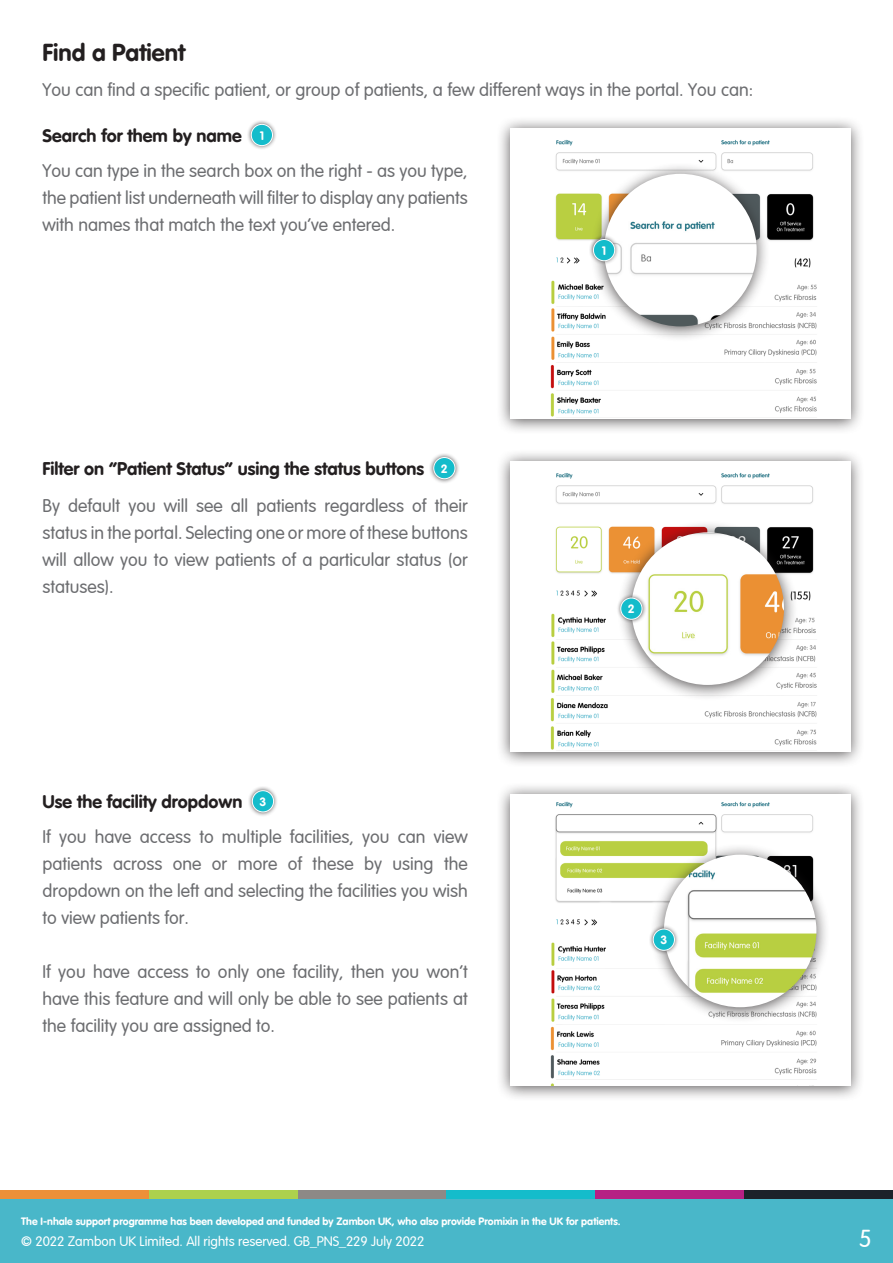
<style>
.page{position:relative;width:893px;height:1263px;background:#fff}
.page>*{position:absolute;margin:0;border:0;box-sizing:border-box;transform-origin:0 0}
.t1{font:24px "VAG Rounded Bold";color:#231f20}
.t2{font:300 24px "VAG Rounded";color:#fff}
.t3{font:300 18px/27px "VAG Rounded";color:#6c6d70;text-align:justify}
.t4{font:18px "VAG Rounded Bold";color:#231f20}
.t5{font:300 13.5px "VAG Rounded";color:#fff}
.t6{font:12px "VAG Rounded Bold";color:#fff}
.t7{font:10.5px "VAG Rounded Bold";color:#fff}
</style>
<div class="page">
<div style="left:0;top:1199px;width:893px;height:64px;background:#49b7c9"></div>
<div style="left:0;top:1191px;width:149px;height:8px;background:#ed9038"></div>
<div style="left:149px;top:1191px;width:149px;height:8px;background:#add14d"></div>
<div style="left:298px;top:1191px;width:148px;height:8px;background:#8d8986"></div>
<div style="left:446px;top:1191px;width:149px;height:8px;background:#14bccb"></div>
<div style="left:595px;top:1191px;width:149px;height:8px;background:#b62084"></div>
<div style="left:744px;top:1191px;width:149px;height:8px;background:#1c222a"></div>
<div style="left:496px;top:116px;width:369px;height:319px;background:#231f20;opacity:.75"></div>
<img style="left:510px;top:128px;width:340px;height:291px">
<div style="left:496px;top:449px;width:369px;height:319px;background:#231f20;opacity:.75"></div>
<img style="left:510px;top:461px;width:340px;height:291px">
<div style="left:496px;top:782px;width:369px;height:319px;background:#231f20;opacity:.75"></div>
<img style="left:510px;top:794px;width:340px;height:291px">
<div style="left:247px;top:120px;width:30px;height:31px;background:#231f20;opacity:.75"></div>
<div style="left:251px;top:124px;width:22px;height:22px;background:#14bccb;border-radius:50%"></div>
<div style="left:251px;top:124px;width:22px;height:22px;border:1px solid #fff;border-radius:50%"></div>
<div style="left:429px;top:453px;width:31px;height:31px;background:#231f20;opacity:.75"></div>
<div style="left:434px;top:457px;width:21px;height:22px;background:#14bccb;border-radius:50%"></div>
<div style="left:433px;top:457px;width:22px;height:22px;border:1px solid #fff;border-radius:50%"></div>
<div style="left:248px;top:786px;width:31px;height:31px;background:#231f20;opacity:.75"></div>
<div style="left:252px;top:791px;width:22px;height:21px;background:#14bccb;border-radius:50%"></div>
<div style="left:252px;top:790px;width:22px;height:22px;border:1px solid #fff;border-radius:50%"></div>
<div style="left:590px;top:162px;width:181px;height:180px;background:#231f20;opacity:.75"></div>
<img style="left:604px;top:174px;width:153px;height:152px;border-radius:76px">
<div style="left:589px;top:235px;width:31px;height:31px;background:#231f20;opacity:.75"></div>
<div style="left:593px;top:239px;width:22px;height:22px;background:#14bccb;border-radius:50%"></div>
<div style="left:593px;top:239px;width:22px;height:22px;border:1px solid #fff;border-radius:50%"></div>
<div style="left:618px;top:521px;width:180px;height:180px;background:#231f20;opacity:.75"></div>
<img style="left:631px;top:532px;width:153px;height:153px;border-radius:76px">
<div style="left:616px;top:593px;width:31px;height:31px;background:#231f20;opacity:.75"></div>
<div style="left:621px;top:598px;width:21px;height:21px;background:#14bccb;border-radius:50%"></div>
<div style="left:620px;top:598px;width:22px;height:22px;border:1px solid #fff;border-radius:50%"></div>
<div style="left:650px;top:843px;width:180px;height:180px;background:#231f20;opacity:.75"></div>
<img style="left:664px;top:855px;width:152px;height:152px;border-radius:76px">
<div style="left:649px;top:924px;width:30px;height:31px;background:#231f20;opacity:.75"></div>
<div style="left:653px;top:929px;width:21px;height:21px;background:#14bccb;border-radius:50%"></div>
<div style="left:653px;top:929px;width:22px;height:22px;border:1px solid #fff;border-radius:50%"></div>
<h1 class="t1" style="left:43px;top:38px;width:144px">Find a Patient</h1>
<p class="t3" style="left:43px;top:77px;width:712px">You can find a specific patient, or group of patients, a few different ways in the portal. You can:</p>
<p class="t4" style="left:43px;top:125px;width:201px">Search for them by name</p>
<p class="t3" style="left:43px;top:158px;width:427px">You can type in the search box on the right - as you type, the patient list underneath will filter to display any patients with names that match the text youÕve entered.</p>
<p class="t6" style="left:260px;top:128px;width:6px">1</p>
<p class="t6" style="left:602px;top:243px;width:6px">1</p>
<p class="t4" style="left:43px;top:458px;width:383px">Filter on “Patient Status” using the status buttons</p>
<p class="t3" style="left:43px;top:493px;width:427px">By default you will see all patients regardless of their status in the portal. Selecting one or more of these buttons will allow you to view patients of a particular status (or statuses).</p>
<p class="t6" style="left:441px;top:461px;width:8px">2</p>
<p class="t6" style="left:628px;top:602px;width:8px">2</p>
<p class="t4" style="left:43px;top:791px;width:202px">Use the facility dropdown</p>
<p class="t3" style="left:43px;top:824px;width:427px">If you have access to multiple facilities, you can view patients across one or more of these by using the dropdown on the left and selecting the facilities you wish to view patients for.</p>
<p class="t3" style="left:43px;top:959px;width:427px">If you have access to only one facility, then you wonÕt have this feature and will only be able to see patients at the facility you are assigned to.</p>
<p class="t6" style="left:259px;top:795px;width:8px">3</p>
<p class="t6" style="left:660px;top:933px;width:8px">3</p>
<p class="t7" style="left:21px;top:1215px;width:601px">The I-nhale support programme has been developed and funded by Zambon UK, who also provide Promixin in the UK for patients.</p>
<p class="t5" style="left:21px;top:1233px;width:405px">© 2022 Zambon UK Limited. All rights reserved. GB_PNS_229 July 2022</p>
<h1 class="t2" style="left:859px;top:1225px;width:14px">5</h1>
</div>
